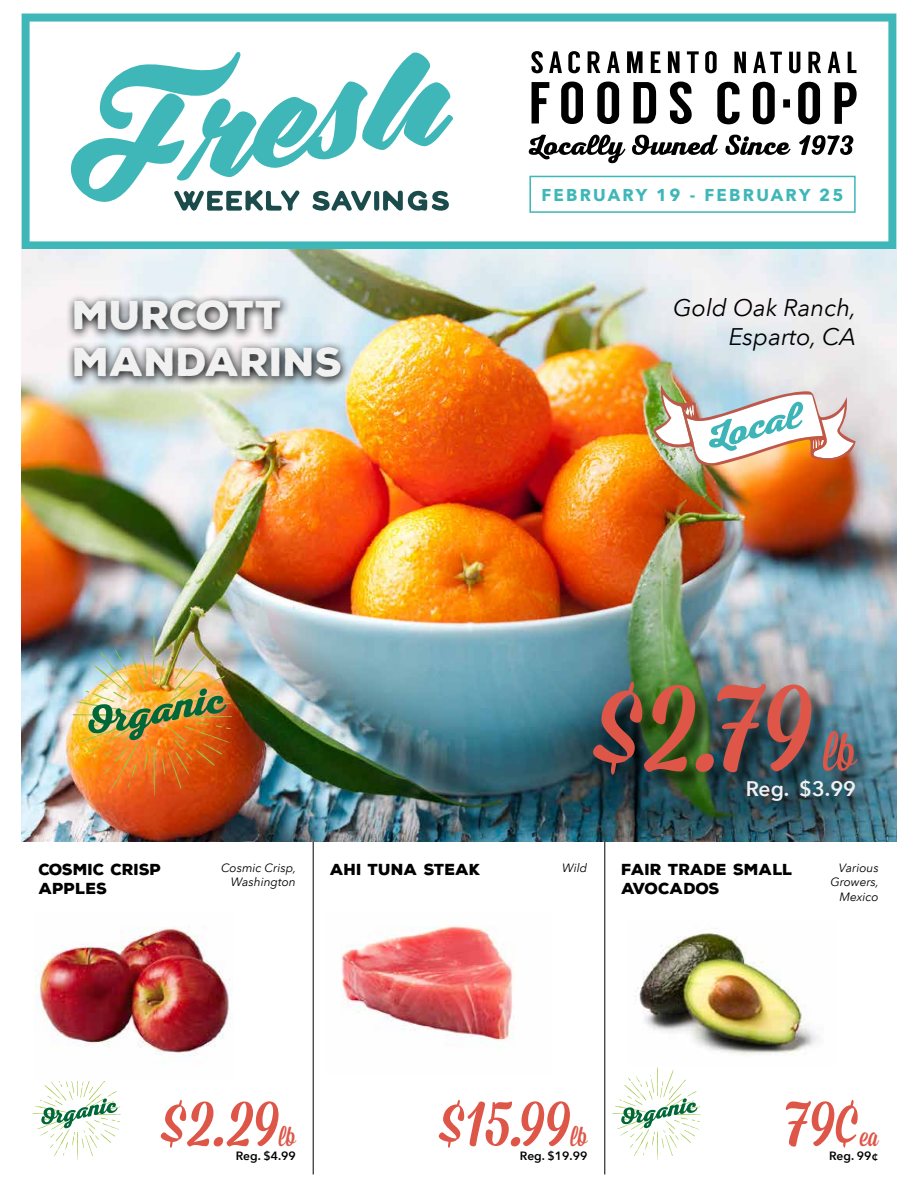
<style>
.page{position:relative;width:918px;height:1188px;background:#fff}
.page>*{position:absolute;margin:0;border:0;box-sizing:border-box;transform-origin:0 0}
.t1{font:139.5px "Mission Script";color:#dd5648}
.t2{font:72px "Mission Script";color:#dd5648}
.t3{font:52.5px "Mission Script";color:#dd5648}
.t4{font:900 39px "Nexa Rust Sans";color:#f1f1f2}
.t5{font:27px "Mission Script";color:#dd5648}
.t6{font:italic 24px "Avenir Next LT Pro";color:#000}
.t7{font:600 21px "Avenir Next LT Pro";color:#f1f1f2}
.t8{font:700 17.1px "Avenir Next LT Pro";letter-spacing:.13em;color:#3fb7b8}
.t9{font:900 15.45px/18.6px "Nexa Rust Sans";color:#000}
.t10{font:italic 12px/14.4px "Avenir Next LT Pro";color:#000;text-align:right}
.t11{font:600 12px "Avenir Next LT Pro";color:#000}
</style>
<div class="page">
<svg style="left:22px;top:14px;width:874px;height:236px"></svg>
<svg style="left:67px;top:49px;width:387px;height:162px"></svg>
<svg style="left:529px;top:135px;width:96px;height:28px"></svg>
<svg style="left:632px;top:135px;width:86px;height:20px"></svg>
<svg style="left:725px;top:135px;width:66px;height:20px"></svg>
<svg style="left:799px;top:135px;width:54px;height:20px"></svg>
<svg style="left:717px;top:82px;width:23px;height:42px"></svg>
<svg style="left:753px;top:82px;width:22px;height:42px"></svg>
<svg style="left:798px;top:82px;width:22px;height:42px"></svg>
<svg style="left:835px;top:82px;width:22px;height:42px"></svg>
<div style="left:783px;top:99px;width:7px;height:9px;background:#000"></div>
<svg style="left:532px;top:82px;width:17px;height:41px"></svg>
<svg style="left:561px;top:82px;width:22px;height:42px"></svg>
<svg style="left:597px;top:82px;width:22px;height:42px"></svg>
<svg style="left:634px;top:82px;width:22px;height:41px"></svg>
<svg style="left:670px;top:82px;width:22px;height:42px"></svg>
<svg style="left:531px;top:51px;width:12px;height:22px"></svg>
<svg style="left:549px;top:51px;width:13px;height:22px"></svg>
<svg style="left:568px;top:51px;width:12px;height:22px"></svg>
<svg style="left:588px;top:51px;width:12px;height:22px"></svg>
<svg style="left:607px;top:51px;width:13px;height:22px"></svg>
<svg style="left:627px;top:51px;width:16px;height:22px"></svg>
<svg style="left:651px;top:51px;width:10px;height:22px"></svg>
<svg style="left:668px;top:51px;width:12px;height:22px"></svg>
<svg style="left:687px;top:51px;width:12px;height:22px"></svg>
<svg style="left:705px;top:51px;width:12px;height:22px"></svg>
<svg style="left:734px;top:52px;width:12px;height:21px"></svg>
<svg style="left:753px;top:52px;width:29px;height:21px"></svg>
<svg style="left:789px;top:52px;width:11px;height:21px"></svg>
<svg style="left:808px;top:52px;width:13px;height:21px"></svg>
<svg style="left:828px;top:52px;width:12px;height:21px"></svg>
<svg style="left:848px;top:52px;width:8px;height:21px"></svg>
<hr style="left:313px;top:842px;width:1px;height:332px;background:#000">
<hr style="left:605px;top:842px;width:1px;height:332px;background:#000">
<img style="left:22px;top:250px;width:874px;height:592px">
<div style="left:64px;top:627px;width:182px;height:176px;background:#fff;opacity:.61"></div>
<img style="left:73px;top:634px;width:169px;height:162px">
<div style="left:66px;top:293px;width:285px;height:96px;background:#000;opacity:.91"></div>
<div style="left:530px;top:176px;width:325px;height:36px;background:#fff"></div>
<div style="left:529px;top:176px;width:327px;height:37px;border:2px solid #3fb7b8"></div>
<div style="left:596px;top:685px;width:279px;height:134px;background:#000;opacity:.51"></div>
<svg style="left:33px;top:1081px;width:88px;height:79px"></svg>
<svg style="left:613px;top:1067px;width:88px;height:93px"></svg>
<img style="left:653px;top:385px;width:203px;height:81px">
<img style="left:341px;top:926px;width:173px;height:117px">
<img style="left:637px;top:928px;width:182px;height:128px">
<img style="left:34px;top:926px;width:197px;height:130px">
<h3 class="t4" style="left:73px;top:288px;width:212px">MURCOTT</h3>
<h3 class="t4" style="left:73px;top:335px;width:271px">MANDARINS</h3>
<p class="t8" style="left:541px;top:184px;width:304px">FEBRUARY 19 - FEBRUARY 25</p>
<h3 class="t6" style="left:673px;top:293px;width:185px">Gold Oak Ranch,</h3>
<h3 class="t6" style="left:729px;top:322px;width:129px">Esparto, CA</h3>
<h1 class="t1" style="left:593px;top:639px;width:221px">$2.79</h1>
<h3 class="t3" style="left:823px;top:721px;width:34px">lb</h3>
<h3 class="t7" style="left:746px;top:776px;width:112px">Reg. $3.99</h3>
<p class="t9" style="left:39px;top:860px;width:124px">COSMIC CRISP<br>APPLES</p>
<p class="t10" style="left:221px;top:860px;width:77px">Cosmic Crisp,<br>Washington</p>
<p class="t9" style="left:330px;top:860px;width:152px">AHI TUNA STEAK</p>
<p class="t10" style="left:562px;top:860px;width:27px">Wild</p>
<p class="t9" style="left:622px;top:860px;width:173px">FAIR TRADE SMALL<br>AVOCADOS</p>
<p class="t10" style="left:830px;top:860px;width:50px">Various<br>Growers,<br>Mexico</p>
<h2 class="t2" style="left:160px;top:1078px;width:120px">$2.29</h2>
<h3 class="t5" style="left:279px;top:1120px;width:18px">lb</h3>
<p class="t11" style="left:236px;top:1149px;width:62px">Reg. $4.99</p>
<h2 class="t2" style="left:439px;top:1078px;width:133px">$15.99</h2>
<h3 class="t5" style="left:570px;top:1120px;width:18px">lb</h3>
<p class="t11" style="left:520px;top:1149px;width:69px">Reg. $19.99</p>
<h2 class="t2" style="left:784px;top:1078px;width:77px">79¢</h2>
<h3 class="t5" style="left:860px;top:1120px;width:21px">ea</h3>
<p class="t11" style="left:829px;top:1149px;width:51px">Reg. 99¢</p>
</div>
